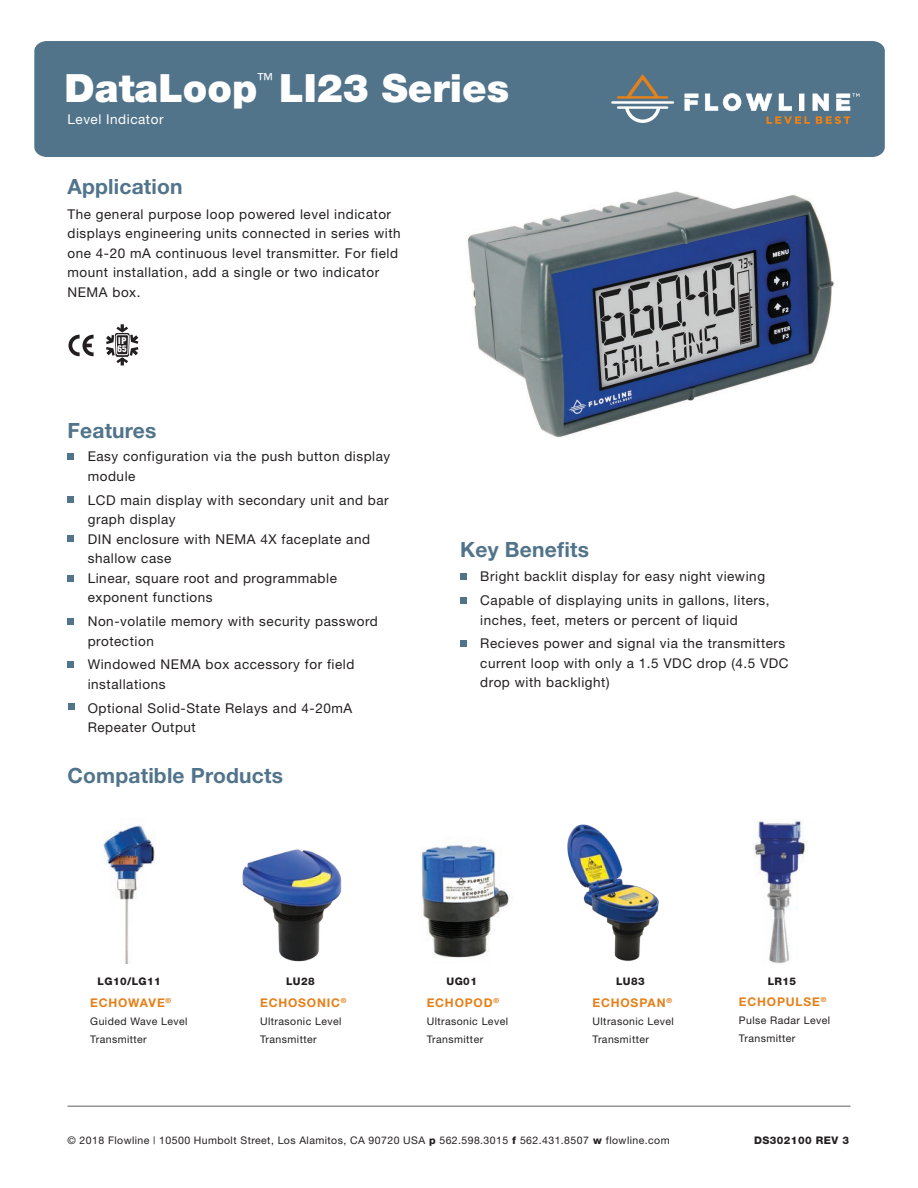
<style>
.page{position:relative;width:918px;height:1188px;background:#fff}
.page>*{position:absolute;margin:0;border:0;box-sizing:border-box;transform-origin:0 0}
.t1{font:900 39px "Helvetica Neue LT Std";color:#fff}
.t2{font:700 21px "Helvetica Neue";letter-spacing:.01em;color:#51748b}
.t3{font:13.5px/19.5px "Helvetica Neue";letter-spacing:.04em;color:#231f20}
.t4{font:13.5px "Helvetica Neue";letter-spacing:.04em;color:#fff}
.t5{font:700 12px "Helvetica Neue";letter-spacing:.065em;color:#e4811b}
.t6{font:10.5px/18px "Helvetica Neue";letter-spacing:.04em;color:#231f20}
.t7{font:800 10.5px "Helvetica Neue";letter-spacing:.04em;color:#231f20}
.t8{font:900 condensed 9px/8.2px "Helvetica";color:#fff}
.s1{font-weight:800}
</style>
<div class="page">
<div style="left:34px;top:41px;width:851px;height:116px;background:#51748b"></div>
<hr style="left:68px;top:1106px;width:782px;height:1px;background:#919396">
<svg style="left:617px;top:74px;width:51px;height:25px"></svg>
<svg style="left:617px;top:106px;width:51px;height:17px"></svg>
<hr style="left:611px;top:101px;width:63px;height:3px;background:#fff">
<svg style="left:685px;top:94px;width:13px;height:17px"></svg>
<svg style="left:705px;top:93px;width:154px;height:31px"></svg>
<div style="left:68px;top:453px;width:6px;height:7px;background:#51748b"></div>
<div style="left:68px;top:618px;width:6px;height:7px;background:#51748b"></div>
<svg style="left:68px;top:497px;width:6px;height:6px"></svg>
<svg style="left:68px;top:575px;width:6px;height:6px"></svg>
<svg style="left:68px;top:536px;width:6px;height:6px"></svg>
<div style="left:68px;top:661px;width:6px;height:7px;background:#51748b"></div>
<div style="left:460px;top:597px;width:7px;height:7px;background:#51748b"></div>
<div style="left:460px;top:573px;width:7px;height:7px;background:#51748b"></div>
<div style="left:460px;top:640px;width:7px;height:7px;background:#51748b"></div>
<img style="left:467px;top:191px;width:367px;height:247px">
<svg style="left:106px;top:324px;width:32px;height:41px"></svg>
<svg style="left:69px;top:335px;width:25px;height:21px"></svg>
<img style="left:421px;top:844px;width:89px;height:114px">
<img style="left:567px;top:824px;width:92px;height:137px">
<img style="left:242px;top:849px;width:100px;height:113px">
<img style="left:754px;top:820px;width:51px;height:144px">
<img style="left:103px;top:825px;width:53px;height:138px">
<div style="left:68px;top:703px;width:7px;height:7px;background:#51748b"></div>
<p class="t1" style="left:64px;top:65px;width:446px">DataLoop<sup>™</sup> LI23 Series</p>
<p class="t4" style="left:68px;top:111px;width:98px">Level Indicator</p>
<p class="t2" style="left:68px;top:173px;width:117px">Application</p>
<p class="t3" style="left:68px;top:204px;width:335px">The general purpose loop powered level indicator displays engineering units connected in series with one 4-20 mA continuous level transmitter. For field mount installation, add a single or two indicator NEMA box.</p>
<p class="t8" style="left:117px;top:336px;width:11px">IP<br>65</p>
<p class="t2" style="left:68px;top:417px;width:91px">Features</p>
<p class="t3" style="left:88px;top:447px;width:304px">Easy configuration via the push button display module</p>
<p class="t3" style="left:88px;top:490px;width:303px">LCD main display with secondary unit and bar graph display<br>DIN enclosure with NEMA 4X faceplate and shallow case<br>Linear, square root and programmable exponent functions</p>
<p class="t3" style="left:88px;top:611px;width:292px">Non-volatile memory with security password protection</p>
<p class="t3" style="left:88px;top:655px;width:268px">Windowed NEMA box accessory for field installations</p>
<p class="t3" style="left:88px;top:698px;width:266px">Optional Solid-State Relays and 4-20mA<br>Repeater Output</p>
<p class="t2" style="left:67px;top:763px;width:217px">Compatible Products</p>
<p class="t2" style="left:460px;top:537px;width:130px">Key Benefits</p>
<p class="t3" style="left:480px;top:567px;width:286px">Bright backlit display for easy night viewing</p>
<p class="t3" style="left:480px;top:590px;width:291px">Capable of displaying units in gallons, liters, inches, feet, meters or percent of liquid</p>
<p class="t3" style="left:480px;top:634px;width:310px">Recieves power and signal via the transmitters current loop with only a 1.5 VDC drop (4.5 VDC drop with backlight)</p>
<p class="t7" style="left:98px;top:975px;width:65px">LG10/LG11</p>
<p class="t5" style="left:90px;top:996px;width:82px">ECHOWAVE<sup>®</sup></p>
<p class="t6" style="left:90px;top:1012px;width:99px">Guided Wave Level<br>Transmitter</p>
<p class="t7" style="left:286px;top:975px;width:30px">LU28</p>
<p class="t7" style="left:447px;top:975px;width:32px">UG01</p>
<p class="t7" style="left:616px;top:975px;width:30px">LU83</p>
<p class="t5" style="left:260px;top:995px;width:88px">ECHOSONIC<sup>®</sup></p>
<p class="t6" style="left:260px;top:1012px;width:83px">Ultrasonic Level<br>Transmitter</p>
<p class="t5" style="left:427px;top:995px;width:74px">ECHOPOD<sup>®</sup></p>
<p class="t6" style="left:427px;top:1012px;width:83px">Ultrasonic Level<br>Transmitter</p>
<p class="t5" style="left:593px;top:995px;width:81px">ECHOSPAN<sup>®</sup></p>
<p class="t6" style="left:593px;top:1012px;width:83px">Ultrasonic Level<br>Transmitter</p>
<p class="t7" style="left:768px;top:975px;width:30px">LR15</p>
<p class="t5" style="left:739px;top:994px;width:89px">ECHOPULSE<sup>®</sup></p>
<p class="t6" style="left:739px;top:1011px;width:93px">Pulse Radar Level<br>Transmitter</p>
<p class="t6" style="left:68px;top:1131px;width:604px">© 2018 Flowline | 10500 Humbolt Street, Los Alamitos, CA 90720 USA <span class="s1">p</span> 562.598.3015 <span class="s1">f</span> 562.431.8507 <span class="s1">w</span> flowline.com</p>
<p class="t7" style="left:754px;top:1134px;width:96px">DS302100 REV 3</p>
</div>
